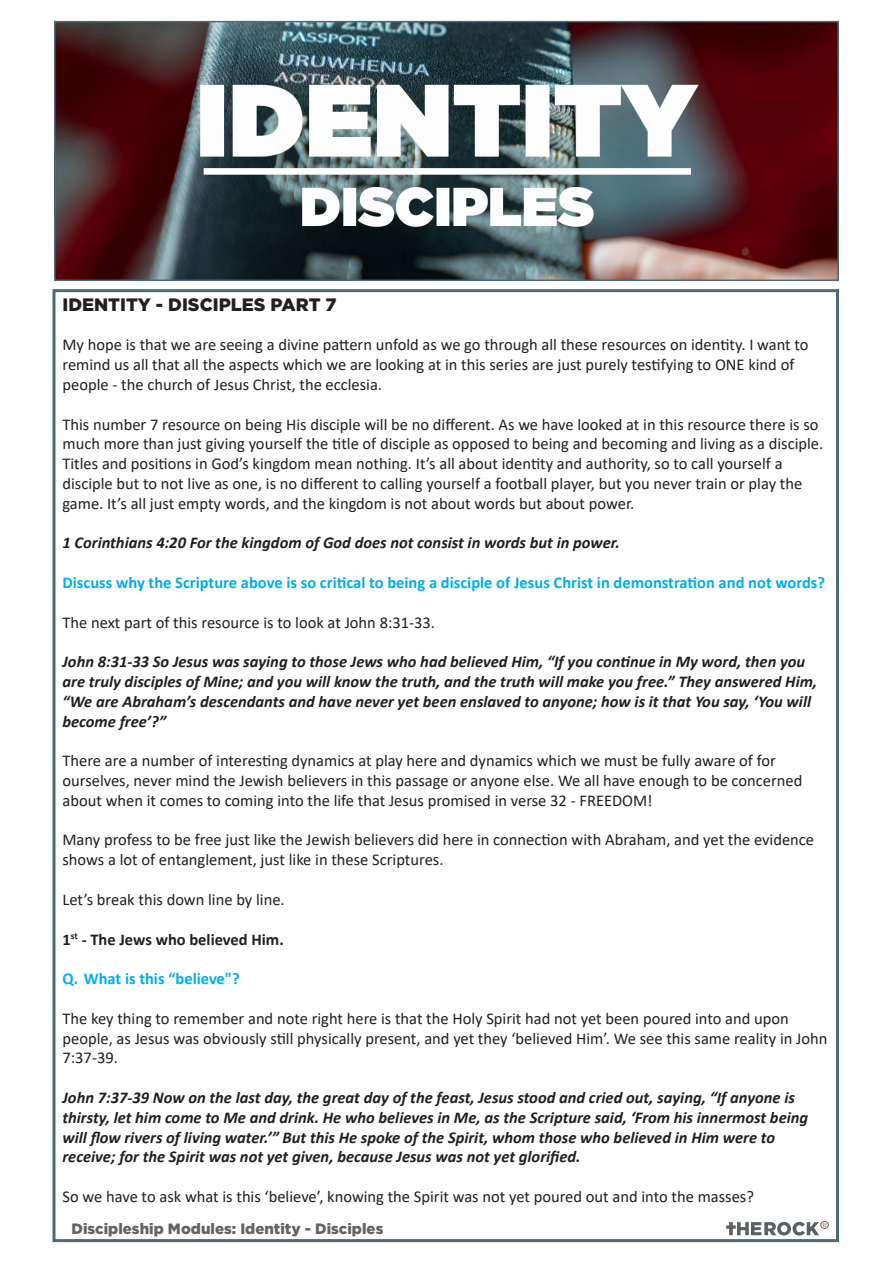
<style>
.page{position:relative;width:893px;height:1263px;background:#fff}
.page>*{position:absolute;margin:0;border:0;box-sizing:border-box;transform-origin:0 0}
.Headings{font:900 18px "Gotham";color:#231f20}
.Standard_text{font:16.5px/19.8px "Calibri";color:#231f20}
.Scripture{font:italic 700 16.5px/19.8px "Calibri";color:#231f20}
.Scripture-2{font:700 16.5px "Calibri";color:#00aeef}
.Standard_text-2{font:700 16.5px "Calibri";color:#231f20}
.t1{font:900 15px "Gotham";color:#636366}
</style>
<div class="page">
<img style="left:57px;top:24px;width:779px;height:254px">
<div style="left:54px;top:21px;width:785px;height:260px;border:2px solid #4a6a75"></div>
<svg style="left:726px;top:1221px;width:103px;height:14px"></svg>
<p class="Headings" style="left:63px;top:294px;width:276px">IDENTITY - DISCIPLES PART 7</p>
<p class="Standard_text" style="left:63px;top:335px;width:748px">My hope is that we are seeing a divine pattern unfold as we go through all these resources on identity. I want to remind us all that all the aspects which we are looking at in this series are just purely testifying to ONE kind of people - the church of Jesus Christ, the ecclesia.</p>
<p class="Standard_text" style="left:63px;top:414px;width:762px">This number 7 resource on being His disciple will be no different. As we have looked at in this resource there is so much more than just giving yourself the title of disciple as opposed to being and becoming and living as a disciple.<br>Titles and positions in God’s kingdom mean nothing. It’s all about identity and authority, so to call yourself a disciple but to not live as one, is no different to calling yourself a football player, but you never train or play the game. It’s all just empty words, and the kingdom is not about words but about power.</p>
<p class="Scripture" style="left:63px;top:532px;width:559px">1 Corinthians 4:20 For the kingdom of God does not consist in words but in power.</p>
<p class="Scripture-2" style="left:63px;top:571px;width:764px">Discuss why the Scripture above is so critical to being a disciple of Jesus Christ in demonstration and not words?</p>
<p class="Standard_text" style="left:63px;top:612px;width:374px">The next part of this resource is to look at John 8:31-33.</p>
<p class="Scripture" style="left:63px;top:651px;width:756px">John 8:31-33 So Jesus was saying to those Jews who had believed Him, “If you continue in My word, then you are truly disciples of Mine; and you will know the truth, and the truth will make you free.” They answered Him, “We are Abraham’s descendants and have never yet been enslaved to anyone; how is it that You say, ‘You will become free’?”</p>
<p class="Standard_text" style="left:63px;top:750px;width:741px">There are a number of interesting dynamics at play here and dynamics which we must be fully aware of for ourselves, never mind the Jewish believers in this passage or anyone else. We all have enough to be concerned about when it comes to coming into the life that Jesus promised in verse 32 - FREEDOM!</p>
<p class="Standard_text" style="left:63px;top:830px;width:753px">Many profess to be free just like the Jewish believers did here in connection with Abraham, and yet the evidence shows a lot of entanglement, just like in these Scriptures.</p>
<p class="Standard_text" style="left:63px;top:889px;width:224px">Let’s break this down line by line.</p>
<p class="Standard_text-2" style="left:63px;top:927px;width:223px">1<sup>st</sup> - The Jews who believed Him.</p>
<p class="Scripture-2" style="left:63px;top:967px;width:179px">Q. What is this “believe"?</p>
<p class="Standard_text" style="left:63px;top:1008px;width:766px">The key thing to remember and note right here is that the Holy Spirit had not yet been poured into and upon people, as Jesus was obviously still physically present, and yet they ‘believed Him’. We see this same reality in John<br>7:37-39.</p>
<p class="Scripture" style="left:63px;top:1087px;width:747px">John 7:37-39 Now on the last day, the great day of the feast, Jesus stood and cried out, saying, “If anyone is thirsty, let him come to Me and drink. He who believes in Me, as the Scripture said, ‘From his innermost being will flow rivers of living water.’” But this He spoke of the Spirit, whom those who believed in Him were to receive; for the Spirit was not yet given, because Jesus was not yet glorified.</p>
<p class="Standard_text" style="left:63px;top:1186px;width:693px">So we have to ask what is this ‘believe’, knowing the Spirit was not yet poured out and into the masses?</p>
<p class="t1" style="left:72px;top:1220px;width:313px">Discipleship Modules: Identity - Disciples</p>
</div>
